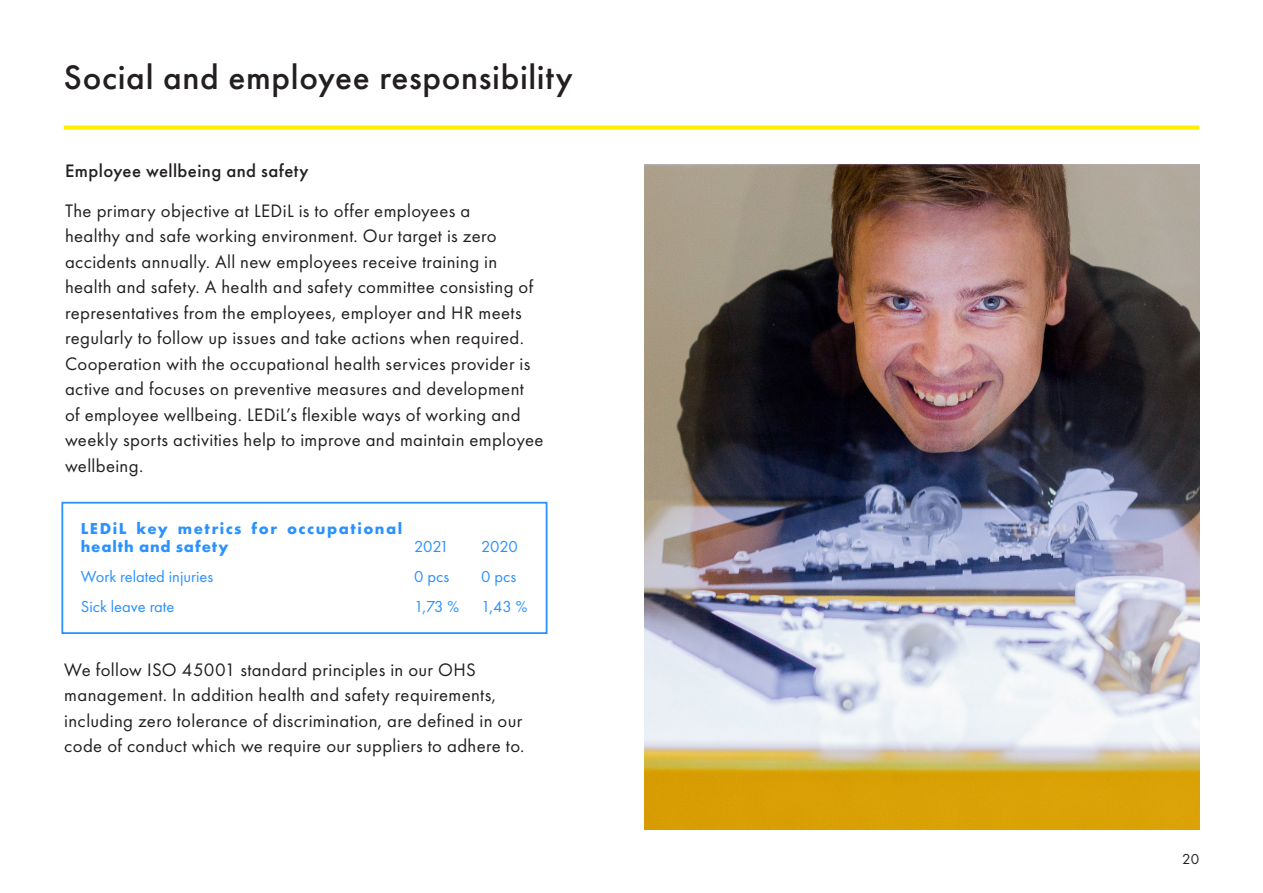
<style>
.page{position:relative;width:1263px;height:893px;background:#fff}
.page>*{position:absolute;margin:0;border:0;box-sizing:border-box;transform-origin:0 0}
._01_-_Otsikot{font:500 35.25px "Futura PT";letter-spacing:.02em;color:#231f20}
._03_-_Body_12_5{font:18.75px/25.5px "Futura PT";letter-spacing:.02em;color:#231f20}
._03_-_Otsikko_12_5{font:500 18.75px "Futura PT";letter-spacing:.02em;color:#231f20}
.t1{font:16.5px "Futura PT";color:#2a91ff}
.Body_text{font:700 16.5px/18px "Futura PT";letter-spacing:.085em;color:#2a91ff}
.t2{font:15px "Futura PT";color:#231f20}
</style>
<div class="page">
<img style="left:644px;top:165px;width:555px;height:664px">
<div style="left:61px;top:502px;width:486px;height:132px;border:2px solid #2a91ff"></div>
<div style="left:64px;top:125px;width:1135px;height:5px;background:#fff101"></div>
<p class="_01_-_Otsikot" style="left:64px;top:56px;width:511px">Social and employee responsibility</p>
<p class="_03_-_Otsikko_12_5" style="left:65px;top:160px;width:245px">Employee wellbeing and safety</p>
<p class="_03_-_Body_12_5" style="left:65px;top:198px;width:480px">The primary objective at LEDiL is to offer employees a<br>healthy and safe working environment. Our target is zero accidents annually. All new employees receive training in health and safety. A health and safety committee consisting of representatives from the employees, employer and HR meets regularly to follow up issues and take actions when required.<br>Cooperation with the occupational health services provider is active and focuses on preventive measures and development<br>of employee wellbeing. LEDiL’s flexible ways of working and weekly sports activities help to improve and maintain employee wellbeing.</p>
<p class="Body_text" style="left:81px;top:519px;width:323px">LEDiL key metrics for occupational health and safety</p>
<p class="t1" style="left:414px;top:537px;width:36px">2021</p>
<p class="t1" style="left:481px;top:537px;width:38px">2020</p>
<p class="t1" style="left:81px;top:567px;width:134px">Work related injuries</p>
<p class="t1" style="left:414px;top:567px;width:36px">0 pcs</p>
<p class="t1" style="left:481px;top:567px;width:36px">0 pcs</p>
<p class="t1" style="left:81px;top:596px;width:95px">Sick leave rate</p>
<p class="t1" style="left:414px;top:596px;width:46px">1,73 %</p>
<p class="t1" style="left:481px;top:596px;width:48px">1,43 %</p>
<p class="_03_-_Body_12_5" style="left:64px;top:657px;width:462px">We follow ISO 45001 standard principles in our OHS management. In addition health and safety requirements, including zero tolerance of discrimination, are defined in our code of conduct which we require our suppliers to adhere to.</p>
<p class="t2" style="left:1182px;top:850px;width:19px">20</p>
</div>
